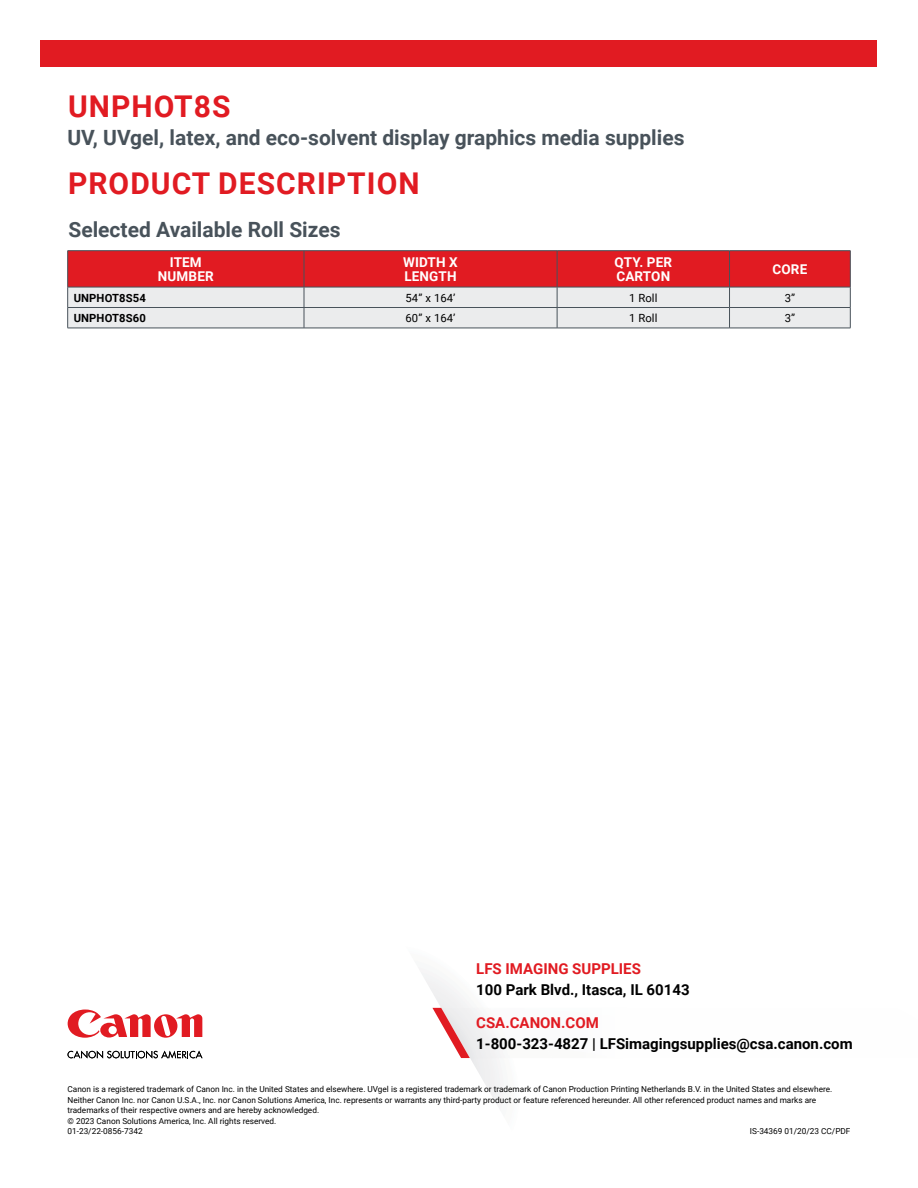
<style>
.page{position:relative;width:918px;height:1188px;background:#fff}
.page>*{position:absolute;margin:0;border:0;box-sizing:border-box;transform-origin:0 0}
.t1{font:700 30px "Roboto";letter-spacing:.035em;color:#e11b22}
.t2{font:700 21px "Roboto";color:#48525a}
.t3{font:700 15px "Roboto";color:#000}
.t4{font:700 15px "Roboto";color:#e11b22}
.t5{font:700 13.5px/14.2px "Roboto";letter-spacing:.01em;color:#fff}
.t6{font:11.25px "Roboto";letter-spacing:.01em;color:#000}
.t7{font:700 11.25px "Roboto";letter-spacing:.01em;color:#000}
.t8{font:8.25px/10.5px "Roboto";color:#000}
</style>
<div class="page">
<svg style="left:432px;top:1008px;width:38px;height:50px"></svg>
<div style="left:40px;top:40px;width:838px;height:28px;background:#e11b22"></div>
<svg style="left:68px;top:1051px;width:134px;height:7px"></svg>
<svg style="left:68px;top:1010px;width:134px;height:28px"></svg>
<hr style="left:68px;top:250px;width:236px;height:1px;background:#48525a">
<hr style="left:304px;top:250px;width:253px;height:1px;background:#48525a">
<hr style="left:557px;top:250px;width:173px;height:1px;background:#48525a">
<hr style="left:730px;top:250px;width:121px;height:1px;background:#48525a">
<svg style="left:67px;top:251px;width:784px;height:77px;background:#df868a"></svg>
<hr style="left:68px;top:328px;width:236px;height:1px;background:#48525a">
<hr style="left:304px;top:328px;width:253px;height:1px;background:#48525a">
<hr style="left:557px;top:328px;width:173px;height:1px;background:#48525a">
<hr style="left:730px;top:328px;width:121px;height:1px;background:#48525a">
<h1 class="t1" style="left:68px;top:85px;width:164px">UNPHOT8S</h1>
<h2 class="t2" style="left:68px;top:123px;width:619px">UV, UVgel, latex, and eco-solvent display graphics media supplies</h2>
<h1 class="t1" style="left:68px;top:163px;width:353px">PRODUCT DESCRIPTION</h1>
<h2 class="t2" style="left:68px;top:215px;width:274px">Selected Available Roll Sizes</h2>
<h3 class="t5" style="left:158px;top:254px;width:57px;text-align:center">ITEM<br>NUMBER</h3>
<h3 class="t5" style="left:403px;top:254px;width:56px">WIDTH X<br>LENGTH</h3>
<h3 class="t5" style="left:615px;top:254px;width:59px">QTY. PER<br>CARTON</h3>
<h3 class="t5" style="left:773px;top:262px;width:36px">CORE</h3>
<h3 class="t7" style="left:74px;top:290px;width:74px">UNPHOT8S54</h3>
<h3 class="t6" style="left:406px;top:290px;width:52px">54” x 164’</h3>
<h3 class="t6" style="left:629px;top:290px;width:30px">1 Roll</h3>
<h3 class="t6" style="left:785px;top:290px;width:12px">3”</h3>
<h3 class="t7" style="left:74px;top:310px;width:74px">UNPHOT8S60</h3>
<h3 class="t6" style="left:406px;top:310px;width:52px">60” x 164’</h3>
<h3 class="t6" style="left:629px;top:310px;width:30px">1 Roll</h3>
<h3 class="t6" style="left:785px;top:310px;width:12px">3”</h3>
<h3 class="t4" style="left:476px;top:958px;width:166px">LFS IMAGING SUPPLIES</h3>
<h3 class="t3" style="left:476px;top:979px;width:215px">100 Park Blvd., Itasca, IL 60143</h3>
<h3 class="t4" style="left:476px;top:1013px;width:124px">CSA.CANON.COM</h3>
<h3 class="t3" style="left:476px;top:1034px;width:378px">1-800-323-4827 | LFSimagingsupplies@csa.canon.com</h3>
<p class="t8" style="left:68px;top:1084px;width:766px">Canon is a registered trademark of Canon Inc. in the United States and elsewhere. UVgel is a registered trademark or trademark of Canon Production Printing Netherlands B.V. in the United States and elsewhere.<br>Neither Canon Inc. nor Canon U.S.A., Inc. nor Canon Solutions America, Inc. represents or warrants any third-party product or feature referenced hereunder. All other referenced product names and marks are trademarks of their respective owners and are hereby acknowledged.<br>© 2023 Canon Solutions America, Inc. All rights reserved.<br>01-23/22-0856-7342</p>
<p class="t8" style="left:750px;top:1126px;width:102px">IS-34369 01/20/23 CC/PDF</p>
</div>
